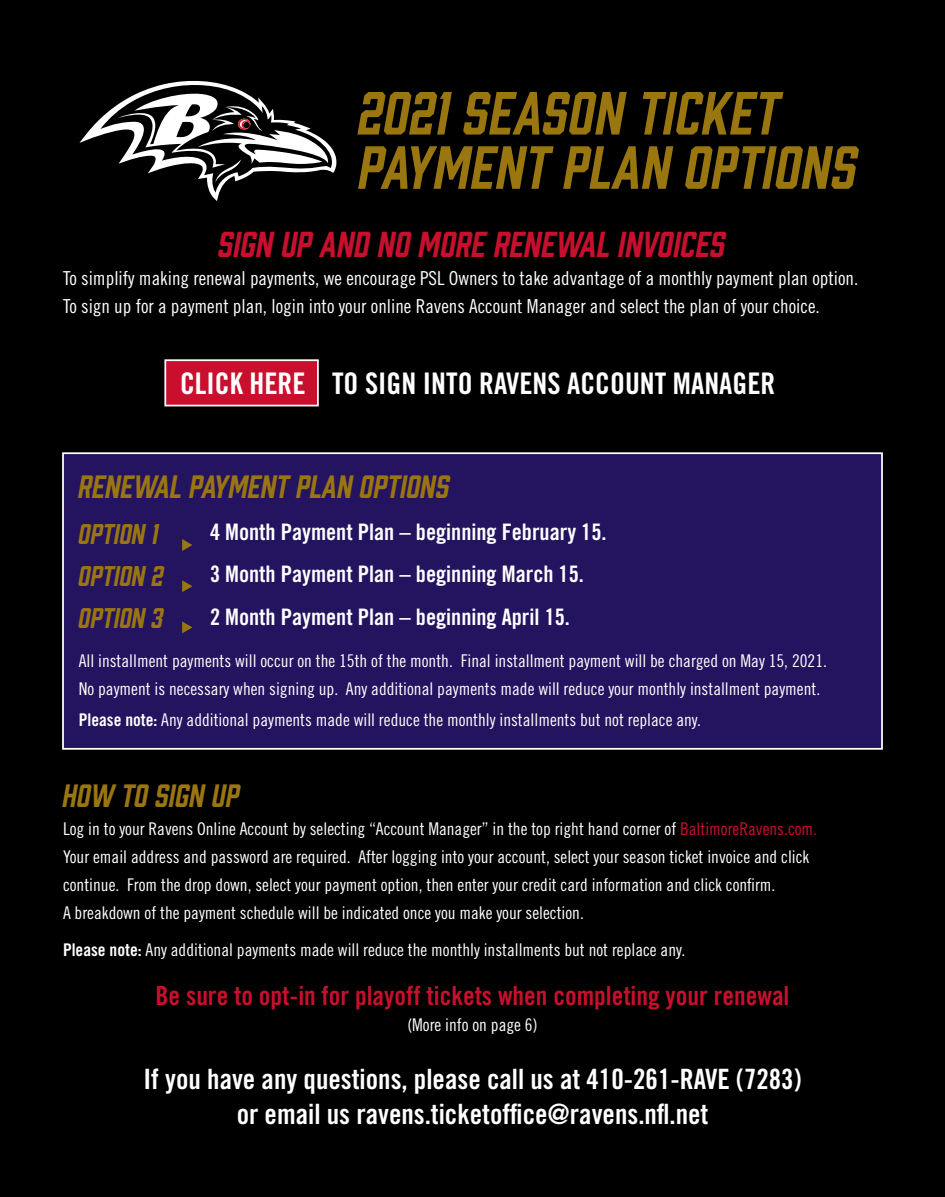
<style>
.page{position:relative;width:945px;height:1197px;background:#000}
.page>*{position:absolute;margin:0;border:0;box-sizing:border-box;transform-origin:0 0}
.t1{font:italic 56px/54.2px "Prohibition";letter-spacing:.01em;color:#9a7611}
.t2{font:italic 33.25px "Prohibition";color:#c8102e}
.t3{font:29.75px "Trade Gothic LT Std Bd Cn 20";color:#fff}
.t4{font:italic 29.75px "Prohibition";color:#9a7611}
.t5{font:28px/35px "Trade Gothic LT Std Bd Cn 20";color:#fff;text-align:center}
.t6{font:26.25px "Trade Gothic LT Std Bd Cn 20";color:#c8102e}
.t7{font:italic 26.25px "Prohibition";color:#9a7611}
.t8{font:22.75px "Trade Gothic LT Std Bd Cn 20";color:#fff}
.t9{font:19.25px/28px "Trade Gothic LT Std Cn 18";color:#fff}
.t10{font:17.5px/28px "Trade Gothic LT Std Cn 18";color:#fff}
.s1{font-family:"Trade Gothic LT Std Bd Cn 20"}
.s2{color:#c8102e}
</style>
<div class="page">
<div style="left:62px;top:452px;width:821px;height:298px;background:#24135f;border:2px solid #fff"></div>
<svg style="left:79px;top:81px;width:257px;height:120px"></svg>
<svg style="left:182px;top:539px;width:10px;height:12px"></svg>
<svg style="left:182px;top:580px;width:10px;height:12px"></svg>
<svg style="left:182px;top:621px;width:10px;height:12px"></svg>
<div style="left:164px;top:359px;width:155px;height:47px;background:#c8102e;border:2px solid #fff"></div>
<h1 class="t1" style="left:359px;top:82px;width:500px">2021 SEASON TICKET<br>PAYMENT PLAN OPTIONS</h1>
<h2 class="t2" style="left:219px;top:222px;width:509px">SIGN UP AND NO MORE RENEWAL INVOICES</h2>
<p class="t9" style="left:63px;top:264px;width:797px">To simplify making renewal payments, we encourage PSL Owners to take advantage of a monthly payment plan option.<br>To sign up for a payment plan, login into your online Ravens Account Manager and select the plan of your choice.</p>
<h3 class="t3" style="left:180px;top:365px;width:597px">CLICK HERE TO SIGN INTO RAVENS ACCOUNT MANAGER</h3>
<h3 class="t4" style="left:79px;top:466px;width:373px">RENEWAL PAYMENT PLAN OPTIONS</h3>
<h3 class="t7" style="left:79px;top:515px;width:82px">OPTION 1</h3>
<h3 class="t8" style="left:210px;top:518px;width:398px">4 Month Payment Plan – beginning February 15.</h3>
<h3 class="t7" style="left:79px;top:558px;width:87px">OPTION 2</h3>
<h3 class="t8" style="left:210px;top:561px;width:375px">3 Month Payment Plan – beginning March 15.</h3>
<h3 class="t7" style="left:79px;top:600px;width:86px">OPTION 3</h3>
<h3 class="t8" style="left:210px;top:603px;width:361px">2 Month Payment Plan – beginning April 15.</h3>
<p class="t10" style="left:79px;top:646px;width:750px">All installment payments will occur on the 15th of the month. Final installment payment will be charged on May 15, 2021.<br>No payment is necessary when signing up. Any additional payments made will reduce your monthly installment payment.</p>
<p class="t10" style="left:79px;top:706px;width:624px"><span class="s1">Please note:</span> Any additional payments made will reduce the monthly installments but not replace any.</p>
<h3 class="t4" style="left:63px;top:775px;width:179px">HOW TO SIGN UP</h3>
<p class="t10" style="left:63px;top:815px;width:756px">Log in to your Ravens Online Account by selecting “Account Manager” in the top right hand corner of <span class="s2">BaltimoreRavens.com.<br></span>Your email address and password are required. After logging into your account, select your season ticket invoice and click continue. From the drop down, select your payment option, then enter your credit card information and click confirm.<br>A breakdown of the payment schedule will be indicated once you make your selection.</p>
<p class="t10" style="left:63px;top:936px;width:624px"><span class="s1">Please note:</span> Any additional payments made will reduce the monthly installments but not replace any.</p>
<h3 class="t6" style="left:156px;top:980px;width:635px">Be sure to opt-in for playoff tickets when completing your renewal</h3>
<p class="t10" style="left:407px;top:1011px;width:132px">(More info on page 6)</p>
<h3 class="t5" style="left:143px;top:1061px;width:660px">If you have any questions, please call us at 410-261-RAVE (7283) or email us ravens.ticketoffice@ravens.nfl.net</h3>
</div>
